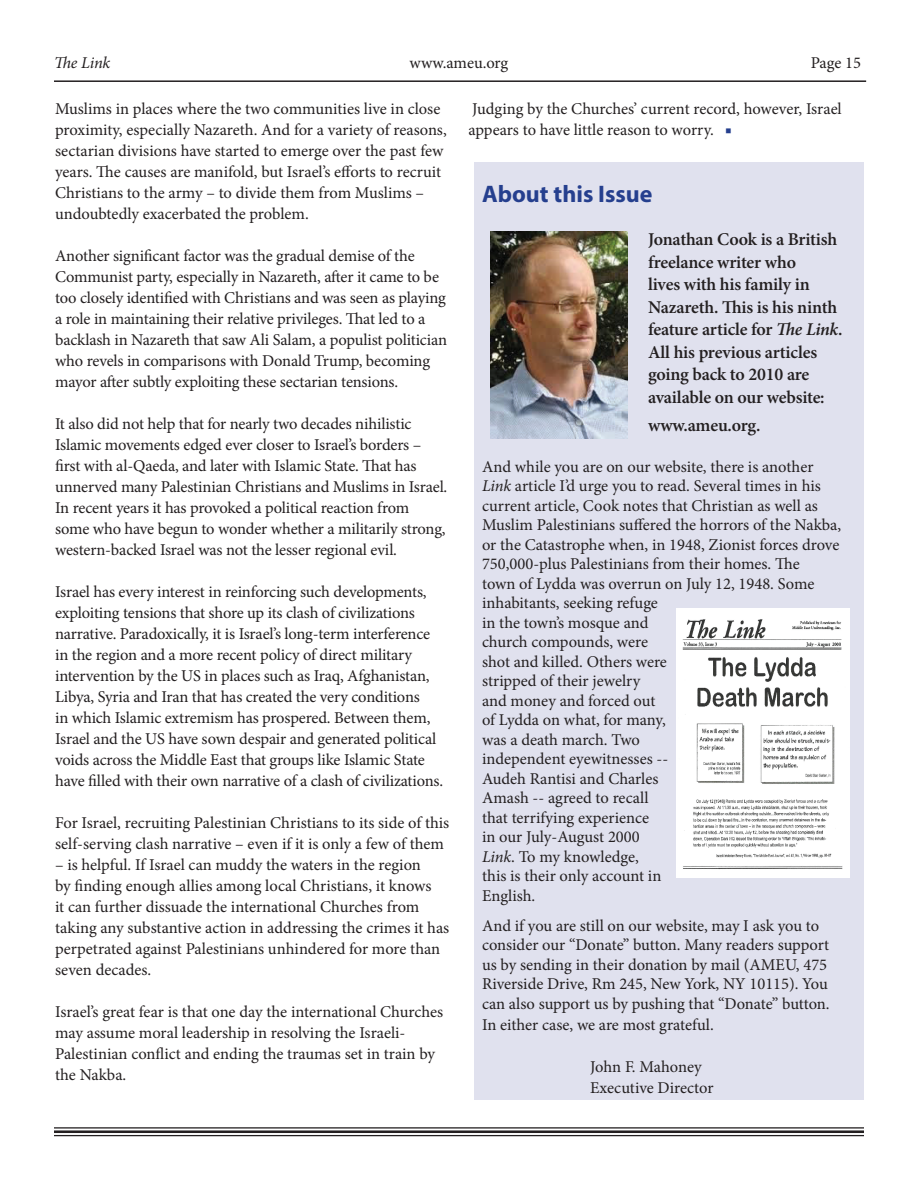
<style>
.page{position:relative;width:918px;height:1188px;background:#fff}
.page>*{position:absolute;margin:0;border:0;box-sizing:border-box;transform-origin:0 0}
.t1{font:24px "Myriad Variable Concept";letter-spacing:.215em;color:#253f8e}
.t2{font:600 18px/22.5px "Minion Pro";letter-spacing:-.01em;color:#231f20}
.t3{font:16.5px/21px "Minion Pro";letter-spacing:-.005em;color:#231f20}
.t4{font:16.5px "Calibri";color:#231f20}
.t5{font:italic 16.5px "Minion Pro";color:#231f20}
.s1{color:#253f8e}
.s2{font-style:italic}
</style>
<div class="page">
<hr style="left:54px;top:80px;width:812px;height:2px;background:#231f20">
<hr style="left:54px;top:1127px;width:810px;height:2px;background:#231f20">
<hr style="left:54px;top:1130px;width:810px;height:3px;background:#231f20">
<hr style="left:54px;top:1135px;width:810px;height:1px;background:#231f20">
<div style="left:474px;top:162px;width:389px;height:937px;background:#e0e1ee"></div>
<img style="left:490px;top:231px;width:138px;height:208px">
<img style="left:676px;top:608px;width:173px;height:270px">
<p class="t5" style="left:54px;top:52px;width:58px">The Link</p>
<p class="t3" style="left:410px;top:53px;width:100px">www.ameu.org</p>
<p class="t3" style="left:811px;top:53px;width:52px">Page 15</p>
<p class="t3" style="left:55px;top:98px;width:393px">Muslims in places where the two communities live in close proximity, especially Nazareth. And for a variety of reasons, sectarian divisions have started to emerge over the past few years. The causes are manifold, but Israel’s efforts to recruit Christians to the army – to divide them from Muslims – undoubtedly exacerbated the problem.</p>
<p class="t3" style="left:55px;top:245px;width:393px">Another significant factor was the gradual demise of the Communist party, especially in Nazareth, after it came to be too closely identified with Christians and was seen as playing a role in maintaining their relative privileges. That led to a backlash in Nazareth that saw Ali Salam, a populist politician who revels in comparisons with Donald Trump, becoming mayor after subtly exploiting these sectarian tensions.</p>
<p class="t3" style="left:55px;top:413px;width:394px">It also did not help that for nearly two decades nihilistic Islamic movements edged ever closer to Israel’s borders – first with al-Qaeda, and later with Islamic State. That has unnerved many Palestinian Christians and Muslims in Israel.<br>In recent years it has provoked a political reaction from some who have begun to wonder whether a militarily strong, western-backed Israel was not the lesser regional evil.</p>
<p class="t3" style="left:55px;top:581px;width:390px">Israel has every interest in reinforcing such developments, exploiting tensions that shore up its clash of civilizations narrative. Paradoxically, it is Israel’s long-term interference in the region and a more recent policy of direct military intervention by the US in places such as Iraq, Afghanistan, Libya, Syria and Iran that has created the very conditions<br>in which Islamic extremism has prospered. Between them, Israel and the US have sown despair and generated political voids across the Middle East that groups like Islamic State have filled with their own narrative of a clash of civilizations.</p>
<p class="t3" style="left:55px;top:812px;width:396px">For Israel, recruiting Palestinian Christians to its side of this self-serving clash narrative – even if it is only a few of them</p>
<p class="t3" style="left:55px;top:854px;width:396px">– is helpful. If Israel can muddy the waters in the region<br>by finding enough allies among local Christians, it knows<br>it can further dissuade the international Churches from taking any substantive action in addressing the crimes it has perpetrated against Palestinians unhindered for more than seven decades.</p>
<p class="t3" style="left:55px;top:1001px;width:390px">Israel’s great fear is that one day the international Churches may assume moral leadership in resolving the Israeli-Palestinian conflict and ending the traumas set in train by the Nakba.</p>
<p class="t3" style="left:469px;top:98px;width:375px">Judging by the Churches’ current record, however, Israel appears to have little reason to worry. <span class="s1">■</span></p>
<h1 class="t1" style="left:482px;top:179px;width:167px">About this Issue</h1>
<p class="t2" style="left:648px;top:228px;width:196px">Jonathan Cook is a British freelance writer who<br>lives with his family in<br>Nazareth. This is his ninth feature article for <span class="s2">The Link</span>.<br>All his previous articles going back to 2010 are available on our website:</p>
<p class="t2" style="left:648px;top:414px;width:114px">www.ameu.org.</p>
<p class="t3" style="left:482px;top:457px;width:361px;line-height:19.5px">And while you are on our website, there is another<br><span class="s2">Link</span> article I’d urge you to read. Several times in his current article, Cook notes that Christian as well as<br>Muslim Palestinians suffered the horrors of the Nakba, or the Catastrophe when, in 1948, Zionist forces drove<br>750,000-plus Palestinians from their homes. The<br>town of Lydda was overrun on July 12, 1948. Some inhabitants, seeking refuge<br>in the town’s mosque and<br>church compounds, were<br>shot and killed. Others were<br>stripped of their jewelry<br>and money and forced out<br>of Lydda on what, for many,<br>was a death march. Two<br>independent eyewitnesses --<br>Audeh Rantisi and Charles<br>Amash -- agreed to recall<br>that terrifying experience<br>in our July-August 2000<br><span class="s2">Link</span>. To my knowledge,<br>this is their only account in<br>English.</p>
<p class="t3" style="left:482px;top:916px;width:349px;line-height:19.5px">And if you are still on our website, may I ask you to consider our “Donate” button. Many readers support us by sending in their donation by mail (AMEU, 475<br>Riverside Drive, Rm 245, New York, NY 10115). You can also support us by pushing that “Donate” button.</p>
<p class="t3" style="left:482px;top:1014px;width:233px">In either case, we are most grateful.</p>
<p class="t3" style="left:590px;top:1056px;width:125px">John F. Mahoney<br>Executive Director</p>
<p class="t4" style="left:422px;top:519px;width:64px">Lydda pic</p>
</div>
